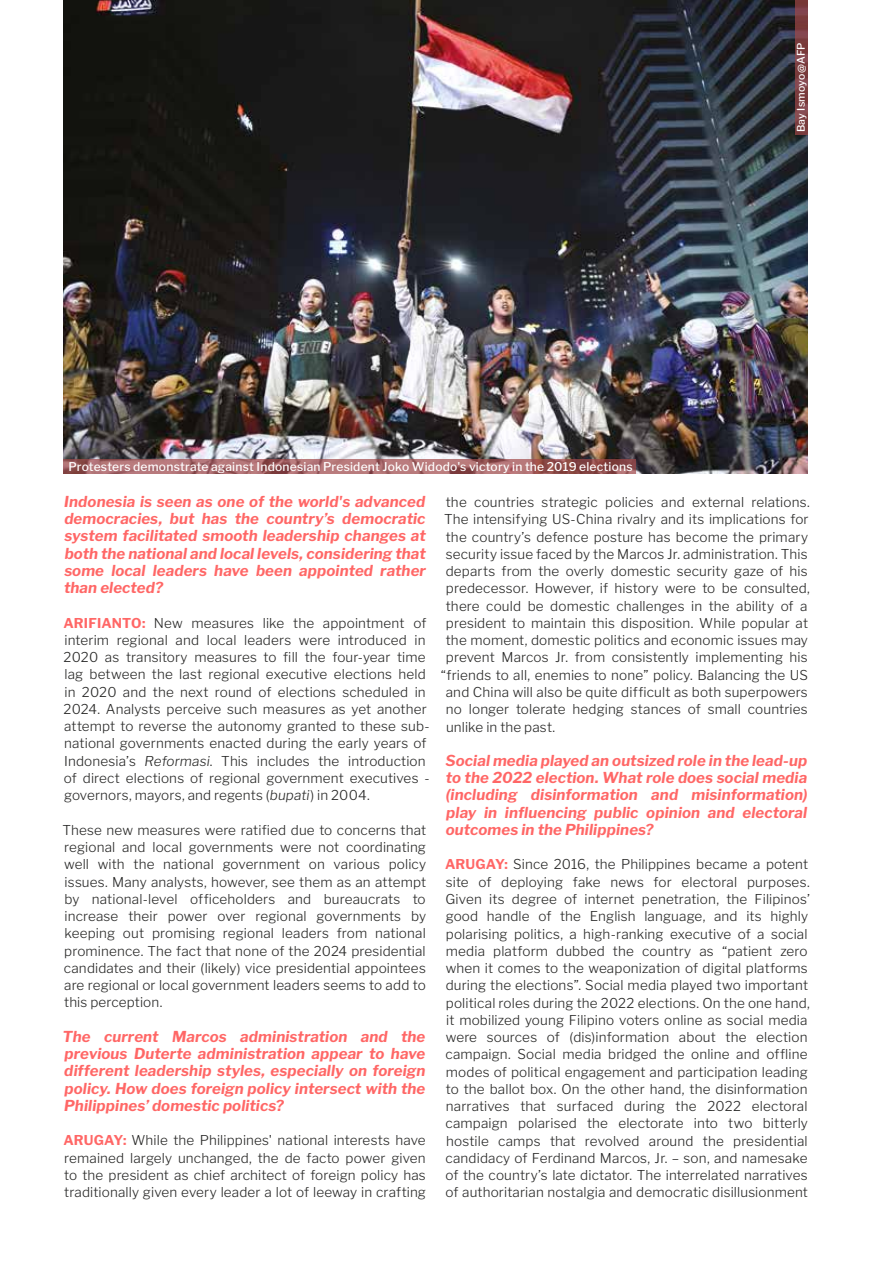
<style>
.page{position:relative;width:893px;height:1263px;background:#fff}
.page>*{position:absolute;margin:0;border:0;box-sizing:border-box;transform-origin:0 0}
.t1{font:italic 700 15px/17.2px "Libre Franklin";letter-spacing:.01em;color:#ff6766;text-align:justify}
.t2{font:300 13.5px/17.2px "Libre Franklin";letter-spacing:.01em;color:#282827}
.t3{font:500 12px "Libre Franklin";letter-spacing:.02em;color:#fff}
.t4{font:500 10.5px "Libre Franklin";letter-spacing:.02em;color:#fff}
.s1{font-weight:700;color:#ff6766}
.s2{font-style:italic}
</style>
<div class="page">
<img style="left:64px;top:0;width:744px;height:474px">
<svg style="left:796px;top:0;width:12px;height:135px;background:#7d3f42"></svg>
<svg style="left:64px;top:459px;width:572px;height:15px;background:#a66668"></svg>
<p class="t3" style="left:68px;top:459px;width:566px">Protesters demonstrate against Indonesian President Joko Widodo's victory in the 2019 elections</p>
<p class="t4" style="left:795px;top:132px;width:91px;rotate:-90deg">Bay Ismoyo@AFP</p>
<p class="t1" style="left:64px;top:493px;width:363px">Indonesia is seen as one of the world's advanced democracies, but has the country’s democratic system facilitated smooth leadership changes at both the national and local levels, considering that some local leaders have been appointed rather than elected?</p>
<p class="t2" style="left:63px;top:614px;width:368px"><span class="s1">ARIFIANTO:</span> New measures like the appointment of interim regional and local leaders were introduced in 2020 as transitory measures to fill the four-year time lag between the last regional executive elections held in 2020 and the next round of elections scheduled in 2024. Analysts perceive such measures as yet another attempt to reverse the autonomy granted to these sub&shy;national governments enacted during the early years of Indonesia’s <span class="s2">Reformasi</span>. This includes the introduction of direct elections of regional government executives - governors, mayors, and regents (<span class="s2">bupati</span>) in 2004.</p>
<p class="t2" style="left:62px;top:821px;width:365px;text-align:justify">These new measures were ratified due to concerns that regional and local governments were not coordinating well with the national government on various policy issues. Many analysts, however, see them as an attempt by national-level officeholders and bureaucrats to increase their power over regional governments by keeping out promising regional leaders from national prominence. The fact that none of the 2024 presidential candidates and their (likely) vice presidential appointees are regional or local government leaders seems to add to this perception.</p>
<p class="t1" style="left:63px;top:1028px;width:364px">The current Marcos administration and the previous Duterte administration appear to have different leadership styles, especially on foreign policy. How does foreign policy intersect with the Philippines’ domestic politics?</p>
<p class="t2" style="left:63px;top:1132px;width:364px;text-align:justify"><span class="s1">ARUGAY:</span> While the Philippines' national interests have remained largely unchanged, the de facto power given to the president as chief architect of foreign policy has traditionally given every leader a lot of leeway in crafting</p>
<p class="t2" style="left:446px;top:494px;width:365px">the countries strategic policies and external relations.</p>
<p class="t2" style="left:444px;top:511px;width:366px">The intensifying US-China rivalry and its implications for</p>
<p class="t2" style="left:446px;top:528px;width:364px">the country’s defence posture has become the primary</p>
<p class="t2" style="left:446px;top:545px;width:363px">security issue faced by the Marcos Jr. administration. This</p>
<p class="t2" style="left:446px;top:563px;width:364px">departs from the overly domestic security gaze of his</p>
<p class="t2" style="left:446px;top:580px;width:365px">predecessor. However, if history were to be consulted,</p>
<p class="t2" style="left:446px;top:597px;width:363px">there could be domestic challenges in the ability of a</p>
<p class="t2" style="left:446px;top:614px;width:364px">president to maintain this disposition. While popular at</p>
<p class="t2" style="left:446px;top:632px;width:364px">the moment, domestic politics and economic issues may</p>
<p class="t2" style="left:446px;top:649px;width:363px">prevent Marcos Jr. from consistently implementing his</p>
<p class="t2" style="left:441px;top:666px;width:369px">“friends to all, enemies to none” policy. Balancing the US</p>
<p class="t2" style="left:446px;top:683px;width:363px">and China will also be quite difficult as both superpowers</p>
<p class="t2" style="left:446px;top:701px;width:363px">no longer tolerate hedging stances of small countries</p>
<p class="t2" style="left:446px;top:718px;width:111px">unlike in the past.</p>
<p class="t1" style="left:445px;top:752px;width:364px">Social media played an outsized role in the lead-up to the 2022 election. What role does social media (including disinformation and misinformation) play in influencing public opinion and electoral outcomes in the Philippines?</p>
<p class="t2" style="left:445px;top:856px;width:366px"><span class="s1">ARUGAY:</span> Since 2016, the Philippines became a potent site of deploying fake news for electoral purposes.<br>Given its degree of internet penetration, the Filipinos’ good handle of the English language, and its highly polarising politics, a high-ranking executive of a social media platform dubbed the country as “patient zero when it comes to the weaponization of digital platforms during the elections”. Social media played two important political roles during the 2022 elections. On the one hand, it mobilized young Filipino voters online as social media were sources of (dis)information about the election campaign. Social media bridged the online and offline modes of political engagement and participation leading to the ballot box. On the other hand, the disinformation narratives that surfaced during the 2022 electoral campaign polarised the electorate into two bitterly hostile camps that revolved around the presidential candidacy of Ferdinand Marcos, Jr. – son, and namesake of the country’s late dictator. The interrelated narratives of authoritarian nostalgia and democratic disillusionment</p>
</div>
